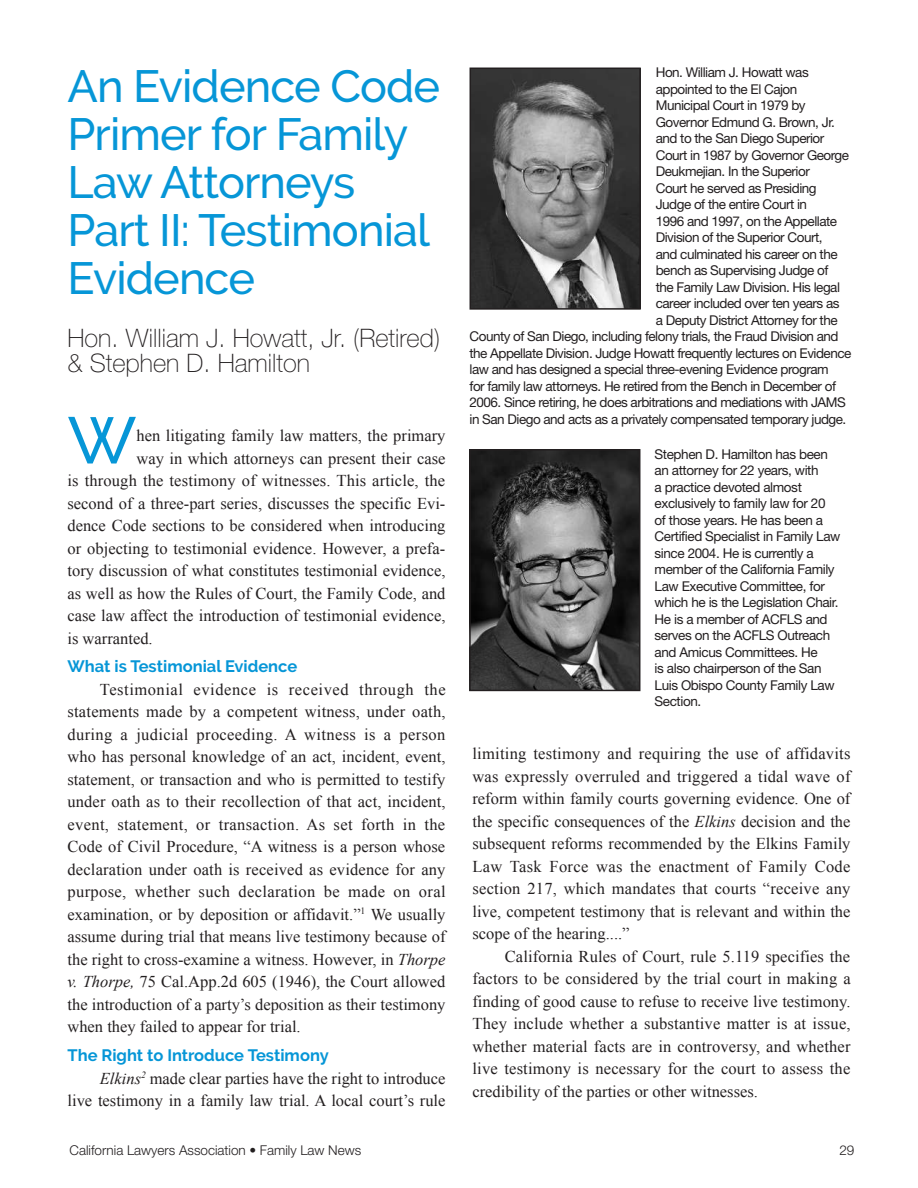
<style>
.page{position:relative;width:918px;height:1188px;background:#fff}
.page>*{position:absolute;margin:0;border:0;box-sizing:border-box;transform-origin:0 0}
.t1{font:500 65.7px "Raleway";color:#0696d7}
.t2{font:500 45px/48px "Raleway";letter-spacing:-.02em;color:#0696d7}
.t3{font:100 25.5px/25.5px "Helvetica Neue LT Std";color:#231f20}
.t4{font:16.5px/22.5px "Times New Roman";color:#231f20;text-align:justify}
.t5{font:700 16.5px "Raleway";color:#0696d7}
.t6{font:13.5px/16.5px "Helvetica Neue LT Std";letter-spacing:-.035em;color:#231f20}
.t7{font:300 13.5px "Helvetica Neue LT Std";color:#231f20}
.s1{font-style:italic}
</style>
<div class="page">
<img style="left:473px;top:71px;width:165px;height:236px">
<div style="left:470px;top:68px;width:171px;height:242px;border:2px solid #231f20"></div>
<img style="left:472px;top:452px;width:165px;height:236px">
<div style="left:469px;top:449px;width:171px;height:242px;border:2px solid #231f20"></div>
<h2 class="t2" style="left:68px;top:62px;width:374px">An Evidence Code<br>Primer for Family<br>Law Attorneys<br>Part II: Testimonial<br>Evidence</h2>
<h3 class="t3" style="left:68px;top:325px;width:374px">Hon. William J. Howatt, Jr. (Retired) &amp; Stephen D. Hamilton</h3>
<h1 class="t1" style="left:68px;top:402px;width:70px">W</h1>
<p class="t4" style="left:136px;top:424px;width:311px">hen litigating family law matters, the primary</p>
<p class="t4" style="left:136px;top:446px;width:311px">way in which attorneys can present their case</p>
<p class="t4" style="left:67px;top:469px;width:379px">is through the testimony of witnesses. This article, the</p>
<p class="t4" style="left:67px;top:492px;width:379px">second of a three-part series, discusses the specific Evi-</p>
<p class="t4" style="left:67px;top:514px;width:380px">dence Code sections to be considered when introducing</p>
<p class="t4" style="left:67px;top:537px;width:379px">or objecting to testimonial evidence. However, a prefa-</p>
<p class="t4" style="left:67px;top:559px;width:380px">tory discussion of what constitutes testimonial evidence,</p>
<p class="t4" style="left:67px;top:582px;width:380px">as well as how the Rules of Court, the Family Code, and</p>
<p class="t4" style="left:67px;top:604px;width:380px">case law affect the introduction of testimonial evidence,</p>
<p class="t4" style="left:67px;top:627px;width:87px">is warranted.</p>
<p class="t5" style="left:67px;top:657px;width:231px">What is Testimonial Evidence</p>
<p class="t4" style="left:67px;top:678px;width:380px;text-indent:32px">Testimonial evidence is received through the statements made by a competent witness, under oath, during a judicial proceeding. A witness is a person who has personal knowledge of an act, incident, event, statement, or transaction and who is permitted to testify under oath as to their recollection of that act, incident, event, statement, or transaction. As set forth in the Code of Civil Procedure, “A witness is a person whose declaration under oath is received as evidence for any purpose, whether such declaration be made on oral examination, or by deposition or affidavit.”<sup>1</sup> We usually assume during trial that means live testimony because of the right to cross-examine a witness. However, in <span class="s1">Thorpe v. Thorpe,</span> 75 Cal.App.2d 605 (1946), the Court allowed the introduction of a party’s deposition as their testimony when they failed to appear for trial.</p>
<p class="t5" style="left:68px;top:1046px;width:263px">The Right to Introduce Testimony</p>
<p class="t4" style="left:67px;top:1067px;width:380px;text-align:right"><span class="s1">Elkins</span><sup>2</sup> made clear parties have the right to introduce<br>live testimony in a family law trial. A local court’s rule</p>
<p class="t6" style="left:656px;top:64px;width:155px">Hon. William J. Howatt was</p>
<p class="t6" style="left:656px;top:80px;width:143px">appointed to the El Cajon</p>
<p class="t6" style="left:656px;top:97px;width:151px">Municipal Court in 1979 by</p>
<p class="t6" style="left:656px;top:113px;width:181px">Governor Edmund G. Brown, Jr.</p>
<p class="t6" style="left:656px;top:130px;width:170px">and to the San Diego Superior</p>
<p class="t6" style="left:656px;top:146px;width:195px">Court in 1987 by Governor George</p>
<p class="t6" style="left:656px;top:163px;width:156px">Deukmejian. In the Superior</p>
<p class="t6" style="left:656px;top:179px;width:162px">Court he served as Presiding</p>
<p class="t6" style="left:656px;top:196px;width:153px">Judge of the entire Court in</p>
<p class="t6" style="left:656px;top:212px;width:183px">1996 and 1997, on the Appellate</p>
<p class="t6" style="left:656px;top:229px;width:168px">Division of the Superior Court,</p>
<p class="t6" style="left:656px;top:245px;width:183px">and culminated his career on the</p>
<p class="t6" style="left:656px;top:262px;width:174px">bench as Supervising Judge of</p>
<p class="t6" style="left:656px;top:278px;width:186px">the Family Law Division. His legal</p>
<p class="t6" style="left:656px;top:295px;width:185px">career included over ten years as</p>
<p class="t6" style="left:656px;top:311px;width:183px">a Deputy District Attorney for the</p>
<p class="t6" style="left:470px;top:328px;width:371px">County of San Diego, including felony trials, the Fraud Division and</p>
<p class="t6" style="left:470px;top:344px;width:383px">the Appellate Division. Judge Howatt frequently lectures on Evidence</p>
<p class="t6" style="left:470px;top:361px;width:361px">law and has designed a special three-evening Evidence program</p>
<p class="t6" style="left:470px;top:377px;width:368px">for family law attorneys. He retired from the Bench in December of</p>
<p class="t6" style="left:470px;top:394px;width:378px">2006. Since retiring, he does arbitrations and mediations with JAMS</p>
<p class="t6" style="left:470px;top:410px;width:378px">in San Diego and acts as a privately compensated temporary judge.</p>
<p class="t6" style="left:655px;top:445px;width:187px">Stephen D. Hamilton has been an attorney for 22 years, with<br>a practice devoted almost exclusively to family law for 20<br>of those years. He has been a<br>Certified Specialist in Family Law since 2004. He is currently a member of the California Family<br>Law Executive Committee, for which he is the Legislation Chair.<br>He is a member of ACFLS and serves on the ACFLS Outreach and Amicus Committees. He<br>is also chairperson of the San<br>Luis Obispo County Family Law<br>Section.</p>
<p class="t4" style="left:472px;top:742px;width:380px">limiting testimony and requiring the use of affidavits was expressly overruled and triggered a tidal wave of reform within family courts governing evidence. One of the specific consequences of the <span class="s1">Elkins</span> decision and the subsequent reforms recommended by the Elkins Family Law Task Force was the enactment of Family Code section 217, which mandates that courts “receive any live, competent testimony that is relevant and within the scope of the hearing....”</p>
<p class="t4" style="left:472px;top:945px;width:380px;text-indent:32px">California Rules of Court, rule 5.119 specifies the factors to be considered by the trial court in making a finding of good cause to refuse to receive live testimony.<br>They include whether a substantive matter is at issue, whether material facts are in controversy, and whether live testimony is necessary for the court to assess the credibility of the parties or other witnesses.</p>
<p class="t7" style="left:70px;top:1142px;width:293px">California Lawyers Association • Family Law News</p>
<p class="t7" style="left:839px;top:1142px;width:17px">29</p>
</div>
